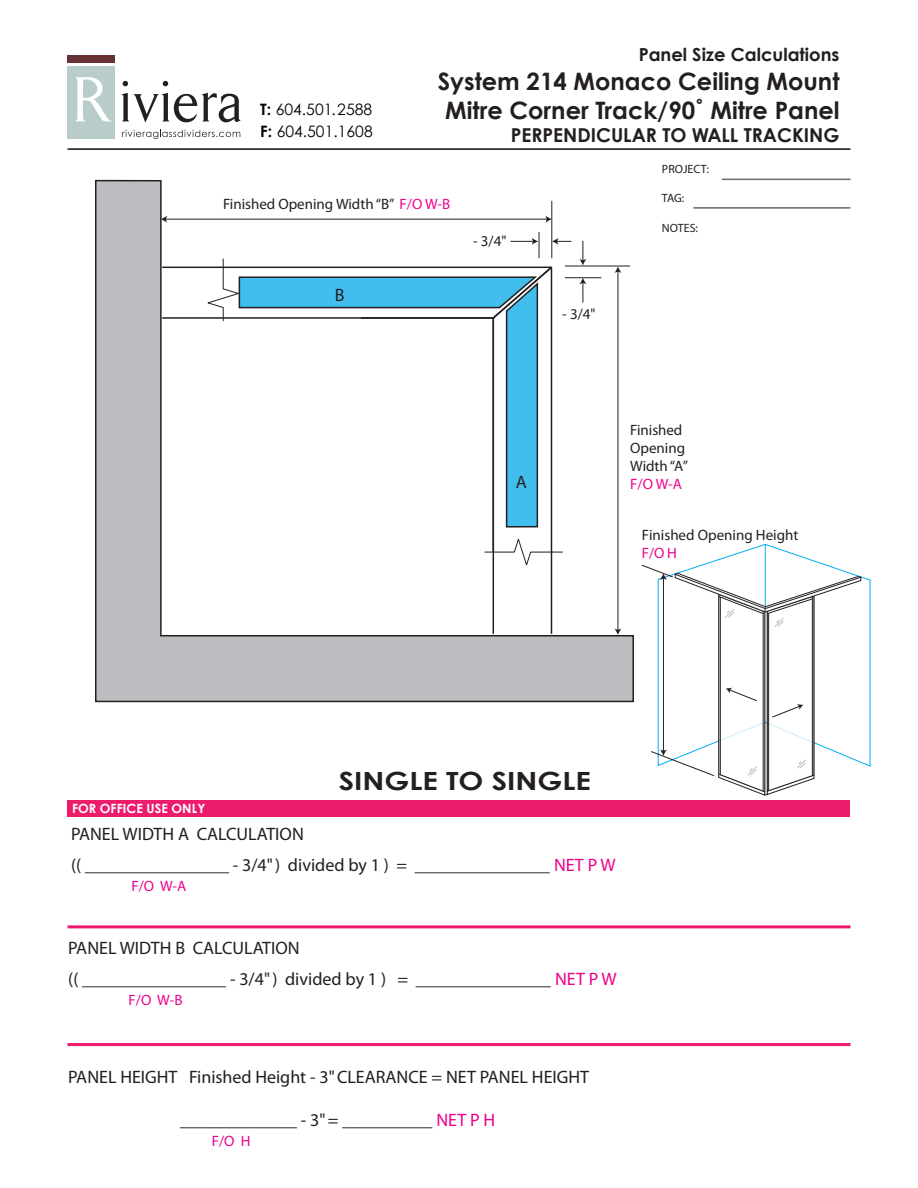
<style>
.page{position:relative;width:918px;height:1188px;background:#fff}
.page>*{position:absolute;margin:0;border:0;box-sizing:border-box;transform-origin:0 0}
.t1{font:700 25.05px "Century Gothic";color:#231f20;scale:1.18 1}
.t2{font:700 24px/28.8px "Century Gothic";color:#231f20;text-align:center}
.t3{font:700 19.2px "Century Gothic";color:#231f20}
.t4{font:18px/30.6px "Myriad Pro";color:#231f20}
.t5{font:700 18px "Century Gothic";color:#231f20}
.t6{font:15.75px/22.6px "Century Gothic";color:#050504}
.t7{font:15px/18px "Myriad Pro";color:#231f20}
.t8{font:15px "Myriad Pro";color:#ed028c}
.t9{font:700 12.75px "Century Gothic";color:#fff}
.t10{font:12px "Myriad Pro";color:#231f20}
.s1{font-weight:700}
.s2{color:#ed028c}
</style>
<div class="page">
<hr style="left:68px;top:148px;width:782px;height:2px;background:#231f20">
<svg style="left:121px;top:81px;width:120px;height:42px"></svg>
<div style="left:68px;top:66px;width:47px;height:72px;background:#b8cdc9"></div>
<div style="left:68px;top:55px;width:47px;height:7px;background:#663233"></div>
<svg style="left:75px;top:77px;width:36px;height:44px"></svg>
<svg style="left:122px;top:130px;width:118px;height:9px"></svg>
<svg style="left:95px;top:179px;width:539px;height:524px"></svg>
<hr style="left:68px;top:925px;width:782px;height:3px;background:#ed1b6b">
<hr style="left:68px;top:1043px;width:782px;height:3px;background:#ed1b6b">
<hr style="left:722px;top:179px;width:128px;height:1px;background:#6c6d70">
<hr style="left:693px;top:207px;width:157px;height:2px;background:#6c6d70">
<svg style="left:704px;top:544px;width:167px;height:223px"></svg>
<hr style="left:165px;top:219px;width:382px;height:1px;background:#231f20">
<svg style="left:161px;top:216px;width:6px;height:7px"></svg>
<svg style="left:545px;top:216px;width:6px;height:7px"></svg>
<hr style="left:551px;top:201px;width:1px;height:57px;background:#231f20">
<hr style="left:565px;top:266px;width:65px;height:1px;background:#231f20">
<hr style="left:565px;top:277px;width:36px;height:1px;background:#231f20">
<svg style="left:579px;top:241px;width:7px;height:24px"></svg>
<svg style="left:579px;top:278px;width:7px;height:24px"></svg>
<svg style="left:161px;top:232px;width:410px;height:403px"></svg>
<div style="left:68px;top:800px;width:782px;height:17px;background:#ed1b6b"></div>
<svg style="left:641px;top:564px;width:221px;height:232px"></svg>
<hr style="left:618px;top:271px;width:1px;height:361px;background:#231f20">
<svg style="left:614px;top:629px;width:8px;height:6px"></svg>
<svg style="left:614px;top:266px;width:8px;height:7px"></svg>
<p class="t6" style="left:260px;top:98px;width:114px"><span class="s1">T:</span> 604.501.2588<br><span class="s1">F:</span> 604.501.1608</p>
<p class="t5" style="left:639px;top:41px;width:202px">Panel Size Calculations</p>
<h2 class="t2" style="left:438px;top:66px;width:403px">System 214 Monaco Ceiling Mount<br>Mitre Corner Track/90˚ Mitre Panel</h2>
<p class="t3" style="left:511px;top:121px;width:330px">PERPENDICULAR TO WALL TRACKING</p>
<p class="t7" style="left:223px;top:194px;width:229px">Finished Opening Width“B” <span class="s2">F/O W-B</span></p>
<p class="t4" style="left:335px;top:279px;width:11px">B</p>
<p class="t7" style="left:473px;top:231px;width:35px">- 3/4"</p>
<p class="t7" style="left:562px;top:304px;width:35px">- 3/4"</p>
<p class="t10" style="left:662px;top:161px;width:48px">PROJECT:</p>
<p class="t10" style="left:662px;top:191px;width:24px">TAG:</p>
<p class="t10" style="left:662px;top:220px;width:38px">NOTES:</p>
<p class="t4" style="left:516px;top:466px;width:13px">A</p>
<p class="t7" style="left:630px;top:421px;width:59px">Finished<br>Opening<br>Width“A”</p>
<p class="t8" style="left:630px;top:475px;width:53px">F/O W-A</p>
<p class="t7" style="left:642px;top:525px;width:158px">Finished Opening Height</p>
<p class="t8" style="left:642px;top:543px;width:37px">F/O H</p>
<p class="t9" style="left:72px;top:799px;width:135px">FOR OFFICE USE ONLY</p>
<h1 class="t1" style="left:339px;top:762px;width:215px">SINGLE TO SINGLE</h1>
<p class="t4" style="left:71px;top:819px;width:546px">PANEL WIDTH A CALCULATION<br>(( ________________ - 3/4" ) divided by 1 ) = _______________ <span class="s2">NET P W</span></p>
<p class="t8" style="left:131px;top:877px;width:56px">F/O W-A</p>
<p class="t4" style="left:68px;top:932px;width:550px">PANEL WIDTH B CALCULATION<br>(( ________________ - 3/4" ) divided by 1 ) = _______________ <span class="s2">NET P W</span></p>
<p class="t8" style="left:129px;top:990px;width:55px">F/O W-B</p>
<p class="t4" style="left:68px;top:1061px;width:522px">PANEL HEIGHT Finished Height - 3" CLEARANCE = NET PANEL HEIGHT</p>
<p class="t4" style="left:180px;top:1104px;width:317px">_____________ - 3" = __________ <span class="s2">NET P H</span></p>
<p class="t8" style="left:212px;top:1132px;width:40px">F/O H</p>
</div>
